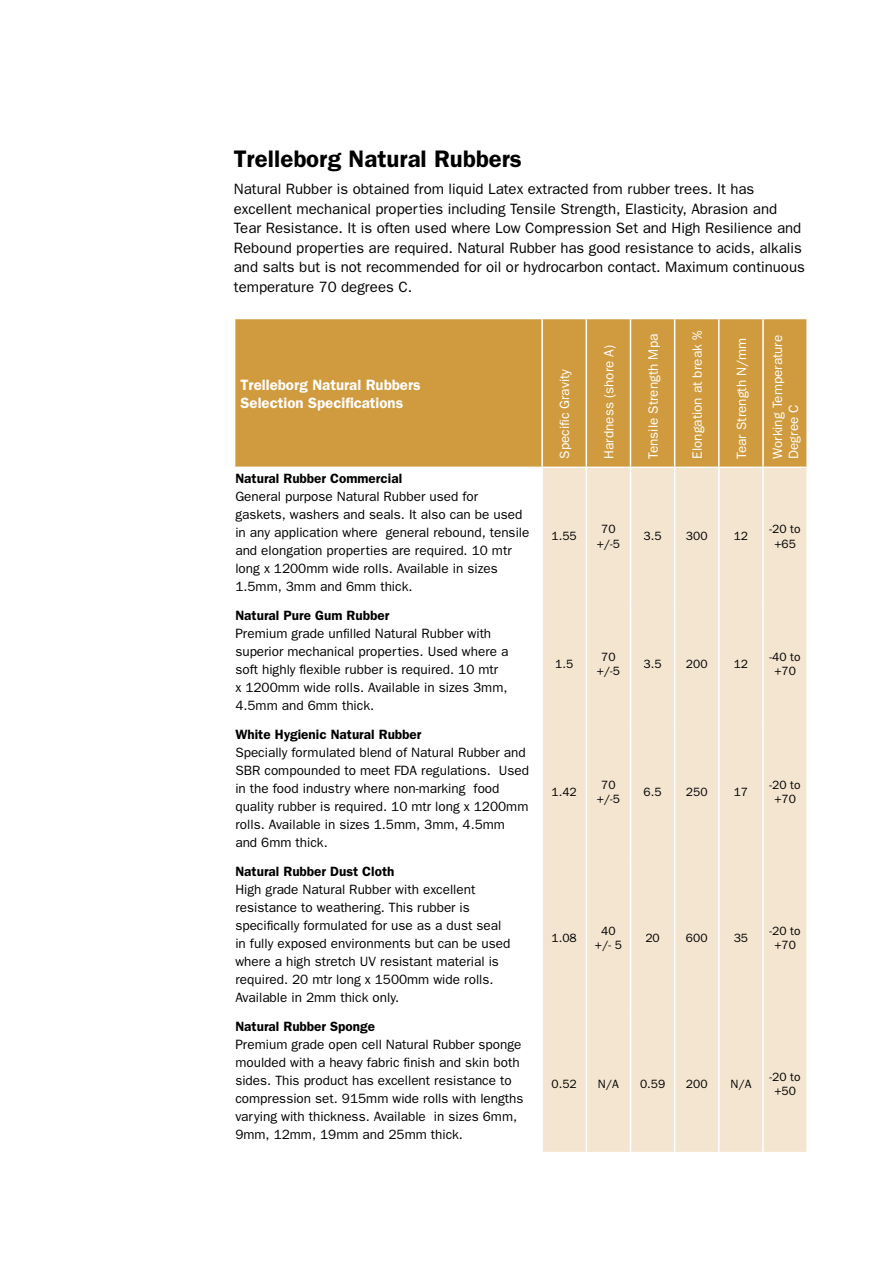
<style>
.page{position:relative;width:893px;height:1263px;background:#fff}
.page>*{position:absolute;margin:0;border:0;box-sizing:border-box;transform-origin:0 0}
.t1{font:600 24px "Franklin Gothic";color:#000}
.t2{font:15px/19.5px "Franklin Gothic";color:#000}
.t3{font:600 15px/18px "Franklin Gothic";color:#fff}
.t4{font:13.5px/18px "Franklin Gothic";color:#000}
.t5{font:600 13.5px "Franklin Gothic";color:#000}
.t6{font:13.5px/16.2px "Franklin Gothic";color:#fff}
.t7{font:12px/14.4px "Franklin Gothic";color:#000;text-align:center}
</style>
<div class="page">
<div style="left:235px;top:319px;width:571px;height:148px;background:#d09b3e"></div>
<div style="left:543px;top:468px;width:263px;height:684px;background:#f3e5d0"></div>
<hr style="left:541px;top:319px;width:2px;height:148px;background:#fff">
<hr style="left:586px;top:319px;width:1px;height:148px;background:#fff">
<hr style="left:630px;top:319px;width:1px;height:148px;background:#fff">
<hr style="left:674px;top:319px;width:1px;height:148px;background:#fff">
<hr style="left:718px;top:319px;width:2px;height:148px;background:#fff">
<hr style="left:762px;top:319px;width:2px;height:148px;background:#fff">
<hr style="left:586px;top:468px;width:1px;height:136px;background:#fff">
<hr style="left:630px;top:468px;width:1px;height:136px;background:#fff">
<hr style="left:674px;top:468px;width:1px;height:136px;background:#fff">
<hr style="left:718px;top:468px;width:2px;height:136px;background:#fff">
<hr style="left:586px;top:604px;width:1px;height:119px;background:#fff">
<hr style="left:630px;top:604px;width:1px;height:119px;background:#fff">
<hr style="left:674px;top:604px;width:1px;height:119px;background:#fff">
<hr style="left:718px;top:604px;width:2px;height:119px;background:#fff">
<hr style="left:586px;top:723px;width:1px;height:137px;background:#fff">
<hr style="left:630px;top:723px;width:1px;height:137px;background:#fff">
<hr style="left:674px;top:723px;width:1px;height:137px;background:#fff">
<hr style="left:718px;top:723px;width:2px;height:137px;background:#fff">
<hr style="left:586px;top:860px;width:1px;height:155px;background:#fff">
<hr style="left:630px;top:860px;width:1px;height:155px;background:#fff">
<hr style="left:674px;top:860px;width:1px;height:155px;background:#fff">
<hr style="left:718px;top:860px;width:2px;height:155px;background:#fff">
<hr style="left:586px;top:1015px;width:1px;height:137px;background:#fff">
<hr style="left:630px;top:1015px;width:1px;height:137px;background:#fff">
<hr style="left:674px;top:1015px;width:1px;height:137px;background:#fff">
<hr style="left:718px;top:1015px;width:2px;height:137px;background:#fff">
<hr style="left:762px;top:468px;width:2px;height:136px;background:#fff">
<hr style="left:762px;top:604px;width:2px;height:119px;background:#fff">
<hr style="left:762px;top:723px;width:2px;height:137px;background:#fff">
<hr style="left:762px;top:860px;width:2px;height:155px;background:#fff">
<hr style="left:762px;top:1015px;width:2px;height:137px;background:#fff">
<h1 class="t1" style="left:234px;top:144px;width:290px">Trelleborg Natural Rubbers</h1>
<p class="t2" style="left:234px;top:179px;width:573px">Natural Rubber is obtained from liquid Latex extracted from rubber trees. It has excellent mechanical properties including Tensile Strength, Elasticity, Abrasion and Tear Resistance. It is often used where Low Compression Set and High Resilience and Rebound properties are required. Natural Rubber has good resistance to acids, alkalis and salts but is not recommended for oil or hydrocarbon contact. Maximum continuous temperature 70 degrees C.</p>
<p class="t3" style="left:241px;top:375px;width:182px">Trelleborg Natural Rubbers<br>Selection Specifications</p>
<p class="t6" style="left:557px;top:459px;width:91px;rotate:-90deg">Specific Gravity</p>
<p class="t6" style="left:601px;top:459px;width:115px;rotate:-90deg">Hardness (shore A)</p>
<p class="t6" style="left:645px;top:459px;width:126px;rotate:-90deg">Tensile Strength Mpa</p>
<p class="t6" style="left:689px;top:459px;width:129px;rotate:-90deg">Elongation at break %</p>
<p class="t6" style="left:733px;top:459px;width:122px;rotate:-90deg">Tear Strength N/mm</p>
<p class="t6" style="left:769px;top:459px;width:126px;rotate:-90deg">Working Temperature<br>Degree C</p>
<p class="t5" style="left:235px;top:471px;width:168px">Natural Rubber Commercial</p>
<p class="t4" style="left:235px;top:488px;width:296px">General purpose Natural Rubber used for gaskets, washers and seals. It also can be used in any application where general rebound, tensile and elongation properties are required. 10 mtr long x 1200mm wide rolls. Available in sizes 1.5mm, 3mm and 6mm thick.</p>
<p class="t5" style="left:235px;top:608px;width:155px">Natural Pure Gum Rubber</p>
<p class="t4" style="left:235px;top:625px;width:275px">Premium grade unfilled Natural Rubber with superior mechanical properties. Used where a soft highly flexible rubber is required. 10 mtr<br>x 1200mm wide rolls. Available in sizes 3mm, 4.5mm and 6mm thick.</p>
<p class="t5" style="left:235px;top:727px;width:188px">White Hygienic Natural Rubber</p>
<p class="t4" style="left:235px;top:744px;width:295px">Specially formulated blend of Natural Rubber and SBR compounded to meet FDA regulations. Used in the food industry where non-marking food quality rubber is required. 10 mtr long x 1200mm rolls. Available in sizes 1.5mm, 3mm, 4.5mm and 6mm thick.</p>
<p class="t5" style="left:235px;top:863px;width:161px">Natural Rubber Dust Cloth</p>
<p class="t4" style="left:235px;top:881px;width:277px">High grade Natural Rubber with excellent resistance to weathering. This rubber is specifically formulated for use as a dust seal in fully exposed environments but can be used where a high stretch UV resistant material is required. 20 mtr long x 1500mm wide rolls.<br>Available in 2mm thick only.</p>
<p class="t5" style="left:235px;top:1018px;width:141px">Natural Rubber Sponge</p>
<p class="t4" style="left:235px;top:1035px;width:290px">Premium grade open cell Natural Rubber sponge moulded with a heavy fabric finish and skin both sides. This product has excellent resistance to compression set. 915mm wide rolls with lengths varying with thickness. Available in sizes 6mm, 9mm, 12mm, 19mm and 25mm thick.</p>
<p class="t7" style="left:552px;top:529px;width:27px">1.55</p>
<p class="t7" style="left:597px;top:522px;width:25px">70 +/-5</p>
<p class="t7" style="left:644px;top:529px;width:19px">3.5</p>
<p class="t7" style="left:686px;top:529px;width:23px">300</p>
<p class="t7" style="left:734px;top:529px;width:16px">12</p>
<p class="t7" style="left:770px;top:522px;width:32px">-20 to +65</p>
<p class="t7" style="left:555px;top:657px;width:19px">1.5</p>
<p class="t7" style="left:597px;top:650px;width:25px">70 +/-5</p>
<p class="t7" style="left:644px;top:657px;width:19px">3.5</p>
<p class="t7" style="left:686px;top:657px;width:23px">200</p>
<p class="t7" style="left:734px;top:657px;width:16px">12</p>
<p class="t7" style="left:770px;top:650px;width:32px">-40 to +70</p>
<p class="t7" style="left:552px;top:785px;width:27px">1.42</p>
<p class="t7" style="left:597px;top:778px;width:25px">70 +/-5</p>
<p class="t7" style="left:644px;top:785px;width:19px">6.5</p>
<p class="t7" style="left:686px;top:785px;width:23px">250</p>
<p class="t7" style="left:734px;top:785px;width:16px">17</p>
<p class="t7" style="left:770px;top:778px;width:32px">-20 to +70</p>
<p class="t7" style="left:552px;top:931px;width:27px">1.08</p>
<p class="t7" style="left:595px;top:923px;width:28px">40 +/- 5</p>
<p class="t7" style="left:645px;top:931px;width:16px">20</p>
<p class="t7" style="left:686px;top:931px;width:23px">600</p>
<p class="t7" style="left:734px;top:931px;width:16px">35</p>
<p class="t7" style="left:770px;top:923px;width:32px">-20 to +70</p>
<p class="t7" style="left:552px;top:1077px;width:27px">0.52</p>
<p class="t7" style="left:598px;top:1077px;width:22px">N/A</p>
<p class="t7" style="left:640px;top:1077px;width:27px">0.59</p>
<p class="t7" style="left:686px;top:1077px;width:23px">200</p>
<p class="t7" style="left:730px;top:1077px;width:22px">N/A</p>
<p class="t7" style="left:770px;top:1069px;width:32px">-20 to +50</p>
</div>
